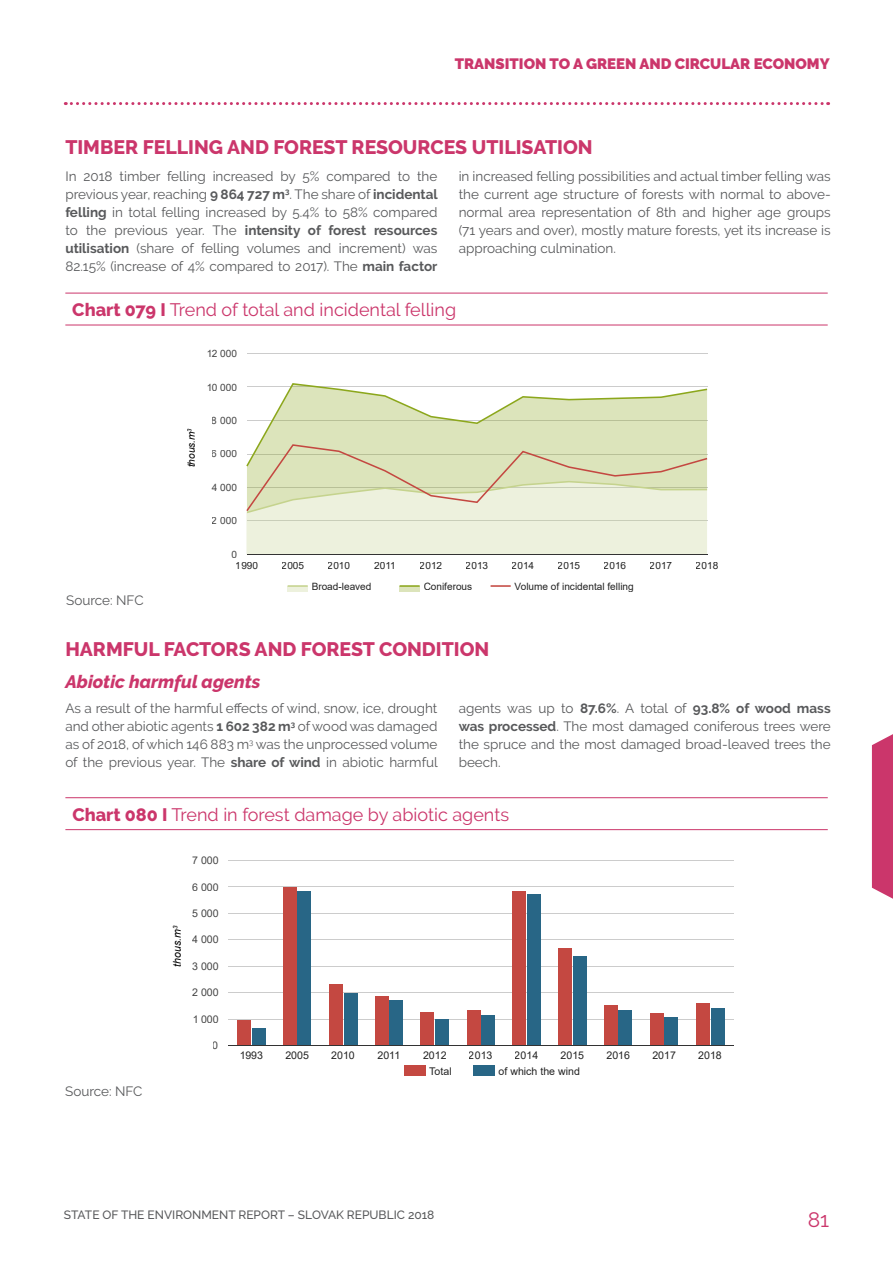
<style>
.page{position:relative;width:893px;height:1263px;background:#fff}
.page>*{position:absolute;margin:0;border:0;box-sizing:border-box;transform-origin:0 0}
.t1{font:21px "Raleway";color:#cb366b}
.t2{font:800 19.5px "Raleway";color:#cb366b}
.t3{font:18px "Raleway";color:#cb366b}
.t4{font:italic 800 18px "Raleway";color:#cb366b}
.t5{font:900 15px "Raleway";color:#cb366b}
.t6{font:13.5px/18px "Raleway";color:#58595b;text-align:justify}
.t7{font:500 12px "Raleway";color:#58595b}
.t8{font:10.65px "Arial";color:#222}
.t9{font:10.65px "Arial";color:#444}
.t10{font:italic 10.65px "Arial";color:#000}
.t11{font:10.05px "Arial";color:#222}
.t12{font:10.05px "Arial";color:#444}
.t13{font:italic 10.05px "Arial";color:#000}
.s1{font-weight:700}
.s2{font-weight:800}
</style>
<div class="page">
<svg style="left:65px;top:102px;width:764px;height:3px"></svg>
<svg style="left:872px;top:734px;width:21px;height:165px;background:#ce4375"></svg>
<hr style="left:65px;top:293px;width:763px;height:1px;background:#cb366b">
<hr style="left:65px;top:325px;width:763px;height:1px;background:#cb366b">
<div style="left:288px;top:586px;width:20px;height:5px;background:#edf1dd"></div>
<hr style="left:288px;top:585px;width:20px;height:2px;background:#c5d38d">
<div style="left:400px;top:586px;width:20px;height:5px;background:#dce4bb"></div>
<hr style="left:400px;top:585px;width:20px;height:2px;background:#8ca71c">
<hr style="left:491px;top:585px;width:20px;height:2px;background:#c44841">
<hr style="left:247px;top:353px;width:460px;height:1px;background:#ccc">
<hr style="left:247px;top:554px;width:460px;height:1px;background:#333">
<svg style="left:246px;top:383px;width:462px;height:171px;background:#e3e8ca"></svg>
<hr style="left:65px;top:797px;width:763px;height:1px;background:#cb366b">
<hr style="left:65px;top:829px;width:763px;height:1px;background:#cb366b">
<div style="left:404px;top:1065px;width:21px;height:11px;background:#c44841"></div>
<div style="left:473px;top:1065px;width:21px;height:11px;background:#286686"></div>
<hr style="left:228px;top:1019px;width:505px;height:1px;background:#ccc">
<hr style="left:228px;top:992px;width:505px;height:1px;background:#ccc">
<hr style="left:228px;top:966px;width:505px;height:1px;background:#ccc">
<hr style="left:228px;top:939px;width:505px;height:1px;background:#ccc">
<hr style="left:228px;top:913px;width:505px;height:1px;background:#ccc">
<hr style="left:228px;top:886px;width:505px;height:1px;background:#ccc">
<hr style="left:228px;top:860px;width:505px;height:1px;background:#ccc">
<div style="left:237px;top:1021px;width:14px;height:24px;background:#c44841"></div>
<div style="left:283px;top:887px;width:13px;height:158px;background:#c44841"></div>
<div style="left:329px;top:985px;width:14px;height:60px;background:#c44841"></div>
<div style="left:375px;top:996px;width:14px;height:49px;background:#c44841"></div>
<div style="left:420px;top:1012px;width:14px;height:33px;background:#c44841"></div>
<div style="left:467px;top:1011px;width:14px;height:34px;background:#c44841"></div>
<div style="left:512px;top:892px;width:14px;height:153px;background:#c44841"></div>
<div style="left:558px;top:948px;width:14px;height:97px;background:#c44841"></div>
<div style="left:604px;top:1005px;width:14px;height:40px;background:#c44841"></div>
<div style="left:650px;top:1013px;width:14px;height:32px;background:#c44841"></div>
<div style="left:696px;top:1003px;width:14px;height:42px;background:#c44841"></div>
<div style="left:252px;top:1028px;width:13px;height:17px;background:#286686"></div>
<div style="left:297px;top:891px;width:14px;height:154px;background:#286686"></div>
<div style="left:344px;top:993px;width:14px;height:52px;background:#286686"></div>
<div style="left:389px;top:1000px;width:14px;height:45px;background:#286686"></div>
<div style="left:435px;top:1019px;width:14px;height:26px;background:#286686"></div>
<div style="left:481px;top:1016px;width:13px;height:29px;background:#286686"></div>
<div style="left:527px;top:894px;width:14px;height:151px;background:#286686"></div>
<div style="left:573px;top:956px;width:14px;height:89px;background:#286686"></div>
<div style="left:618px;top:1011px;width:14px;height:34px;background:#286686"></div>
<div style="left:665px;top:1017px;width:13px;height:28px;background:#286686"></div>
<div style="left:711px;top:1008px;width:13px;height:37px;background:#286686"></div>
<hr style="left:228px;top:1045px;width:505px;height:1px;background:#333">
<p class="t5" style="left:455px;top:55px;width:376px">TRANSITION TO A GREEN AND CIRCULAR ECONOMY</p>
<h2 class="t2" style="left:65px;top:136px;width:529px">TIMBER FELLING AND FOREST RESOURCES UTILISATION</h2>
<p class="t6" style="left:65px;top:167px;width:374px">In 2018 timber felling increased by 5% compared to the previous year, reaching <span class="s1">9 864 727 m</span><sup>3</sup>. The share of <span class="s1">incidental felling</span> in total felling increased by 5.4% to 58% compared to the previous year. The <span class="s1">intensity of forest resources utilisation</span> (share of felling volumes and increment) was 82.15% (increase of 4% compared to 2017). The <span class="s1">main factor</span></p>
<p class="t6" style="left:459px;top:167px;width:374px">in increased felling possibilities and actual timber felling was the current age structure of forests with normal to above&shy;normal area representation of 8th and higher age groups (71 years and over), mostly mature forests, yet its increase is approaching culmination.</p>
<h3 class="t3" style="left:72px;top:299px;width:385px"><span class="s2">Chart 079 I</span> Trend of total and incidental felling</h3>
<p class="t12" style="left:206px;top:347px;width:32px">12 000</p>
<p class="t12" style="left:206px;top:380px;width:32px">10 000</p>
<p class="t6" style="left:66px;top:591px;width:79px">Source: NFC</p>
<p class="t13" style="left:185px;top:467px;width:41px;rotate:-90deg">thous.m<sup>3</sup></p>
<p class="t12" style="left:212px;top:414px;width:27px">8 000</p>
<p class="t12" style="left:212px;top:447px;width:27px">6 000</p>
<p class="t12" style="left:212px;top:480px;width:27px">4 000</p>
<p class="t12" style="left:212px;top:514px;width:27px">2 000</p>
<p class="t12" style="left:231px;top:547px;width:7px">0</p>
<p class="t11" style="left:236px;top:559px;width:24px">1990</p>
<p class="t11" style="left:282px;top:559px;width:24px">2005</p>
<p class="t11" style="left:328px;top:559px;width:24px">2010</p>
<p class="t11" style="left:374px;top:559px;width:23px">2011</p>
<p class="t11" style="left:420px;top:559px;width:24px">2012</p>
<p class="t11" style="left:466px;top:559px;width:24px">2013</p>
<p class="t11" style="left:512px;top:559px;width:24px">2014</p>
<p class="t11" style="left:558px;top:559px;width:24px">2015</p>
<p class="t11" style="left:604px;top:559px;width:24px">2016</p>
<p class="t11" style="left:650px;top:559px;width:24px">2017</p>
<p class="t11" style="left:696px;top:559px;width:24px">2018</p>
<p class="t11" style="left:312px;top:579px;width:61px">Broad-leaved</p>
<p class="t11" style="left:424px;top:579px;width:50px">Coniferous</p>
<p class="t11" style="left:515px;top:579px;width:121px">Volume of incidental felling</p>
<h2 class="t2" style="left:65px;top:638px;width:425px">HARMFUL FACTORS AND FOREST CONDITION</h2>
<h3 class="t4" style="left:65px;top:671px;width:197px">Abiotic harmful agents</h3>
<p class="t6" style="left:65px;top:699px;width:374px">As a result of the harmful effects of wind, snow, ice, drought and other abiotic agents <span class="s1">1 602 382 m</span><sup>3</sup> of wood was damaged as of 2018, of which 146 883 m<sup>3</sup> was the unprocessed volume of the previous year. The <span class="s1">share of wind</span> in abiotic harmful</p>
<p class="t6" style="left:459px;top:699px;width:374px">agents was up to <span class="s1">87.6%</span>. A total of <span class="s1">93.8% of wood mass was processed</span>. The most damaged coniferous trees were the spruce and the most damaged broad-leaved trees the beech.</p>
<h3 class="t3" style="left:72px;top:804px;width:438px"><span class="s2">Chart 080 I</span> Trend in forest damage by abiotic agents</h3>
<p class="t9" style="left:192px;top:853px;width:28px">7 000</p>
<p class="t9" style="left:192px;top:879px;width:28px">6 000</p>
<p class="t6" style="left:65px;top:1082px;width:79px">Source: NFC</p>
<p class="t10" style="left:170px;top:967px;width:43px;rotate:-90deg">thous.m<sup>3</sup></p>
<p class="t9" style="left:192px;top:906px;width:28px">5 000</p>
<p class="t9" style="left:192px;top:932px;width:28px">4 000</p>
<p class="t9" style="left:192px;top:959px;width:28px">3 000</p>
<p class="t9" style="left:192px;top:985px;width:28px">2 000</p>
<p class="t9" style="left:192px;top:1012px;width:28px">1 000</p>
<p class="t9" style="left:213px;top:1038px;width:7px">0</p>
<p class="t8" style="left:239px;top:1048px;width:25px">1993</p>
<p class="t8" style="left:285px;top:1048px;width:25px">2005</p>
<p class="t8" style="left:331px;top:1048px;width:25px">2010</p>
<p class="t8" style="left:377px;top:1048px;width:24px">2011</p>
<p class="t8" style="left:423px;top:1048px;width:25px">2012</p>
<p class="t8" style="left:469px;top:1048px;width:25px">2013</p>
<p class="t8" style="left:515px;top:1048px;width:25px">2014</p>
<p class="t8" style="left:561px;top:1048px;width:25px">2015</p>
<p class="t8" style="left:606px;top:1048px;width:25px">2016</p>
<p class="t8" style="left:652px;top:1048px;width:25px">2017</p>
<p class="t8" style="left:698px;top:1048px;width:25px">2018</p>
<p class="t8" style="left:429px;top:1063px;width:24px">Total</p>
<p class="t8" style="left:499px;top:1063px;width:83px">of which the wind</p>
<p class="t7" style="left:64px;top:1208px;width:372px">STATE OF THE ENVIRONMENT REPORT – SLOVAK REPUBLIC 2018</p>
<h1 class="t1" style="left:808px;top:1208px;width:23px">81</h1>
</div>
